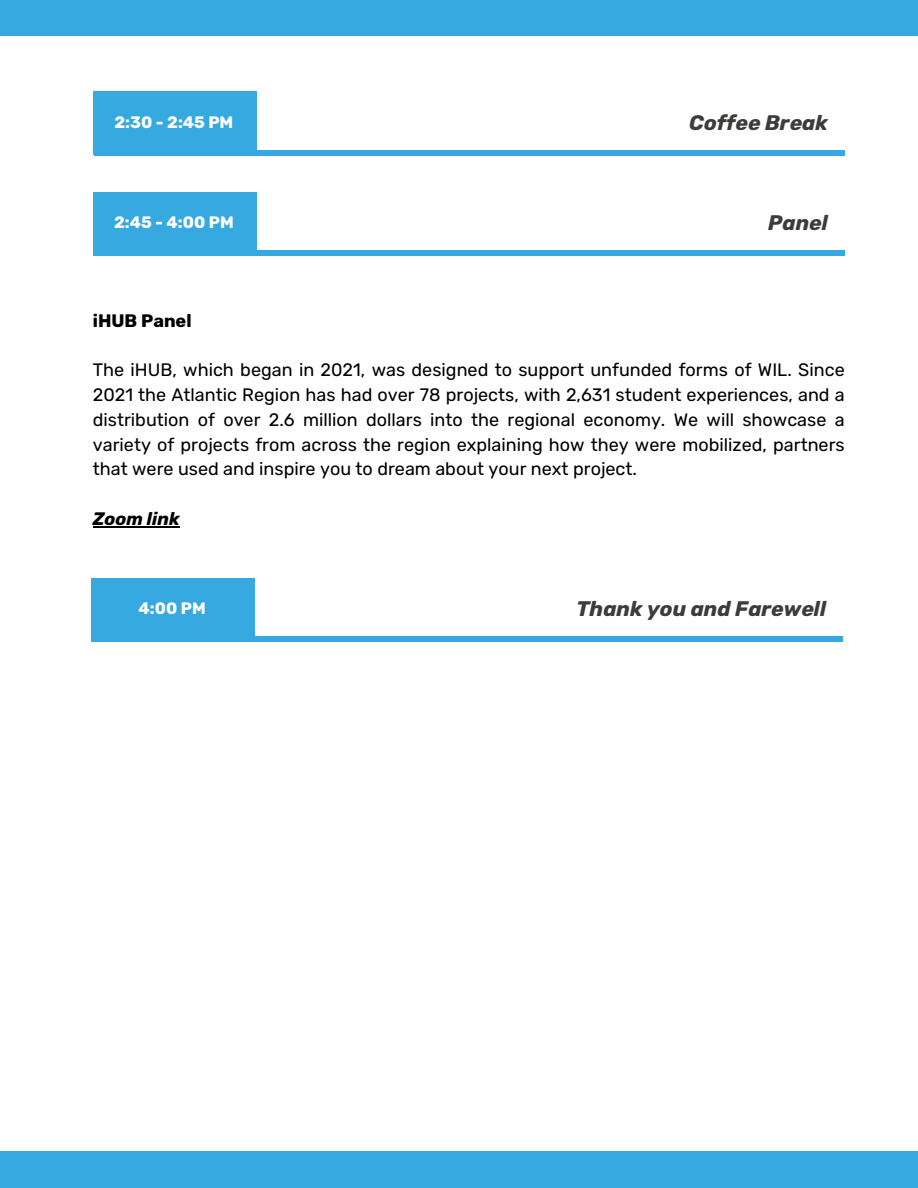
<style>
.page{position:relative;width:918px;height:1188px;background:#fff}
.page>*{position:absolute;margin:0;border:0;box-sizing:border-box;transform-origin:0 0}
.t1{font:700 23.4px "Glacial Indifference";color:#fff}
.t2{font:italic 700 21px "Rubik";color:#3c3c3b}
.t3{font:18px/24.8px "Rubik";color:#000;text-align:justify}
.t4{font:700 18px "Rubik";color:#000}
.t5{font:italic 700 18px "Rubik";color:#000}
.t6{font:700 16.5px "Rubik";color:#fff}
</style>
<div class="page">
<div style="left:0;top:1151px;width:918px;height:37px;background:#36a9e1"></div>
<div style="left:0;top:0;width:918px;height:36px;background:#36a9e1"></div>
<hr style="left:93px;top:526px;width:87px;height:1px;background:#000">
<div style="left:94px;top:150px;width:751px;height:5px;background:#36a9e1"></div>
<div style="left:93px;top:92px;width:164px;height:63px;background:#36a9e1"></div>
<div style="left:94px;top:251px;width:751px;height:5px;background:#36a9e1"></div>
<div style="left:93px;top:192px;width:164px;height:63px;background:#36a9e1"></div>
<div style="left:92px;top:637px;width:751px;height:5px;background:#36a9e1"></div>
<div style="left:92px;top:578px;width:163px;height:63px;background:#36a9e1"></div>
<p class="t6" style="left:115px;top:113px;width:120px">2:30 - 2:45 PM</p>
<p class="t2" style="left:689px;top:111px;width:140px">Coffee Break</p>
<p class="t6" style="left:114px;top:213px;width:121px">2:45 - 4:00 PM</p>
<p class="t2" style="left:768px;top:211px;width:61px">Panel</p>
<p class="t1" style="left:100px;top:209px;width:61px">DAY 1</p>
<p class="t4" style="left:93px;top:310px;width:100px">iHUB Panel</p>
<p class="t3" style="left:93px;top:358px;width:753px">The iHUB, which began in 2021, was designed to support unfunded forms of WIL. Since 2021 the Atlantic Region has had over 78 projects, with 2,631 student experiences, and a distribution of over 2.6 million dollars into the regional economy. We will showcase a variety of projects from across the region explaining how they were mobilized, partners that were used and inspire you to dream about your next project.</p>
<p class="t5" style="left:93px;top:508px;width:88px">Zoom link</p>
<p class="t6" style="left:139px;top:599px;width:69px">4:00 PM</p>
<p class="t2" style="left:576px;top:597px;width:251px">Thank you and Farewell</p>
</div>
